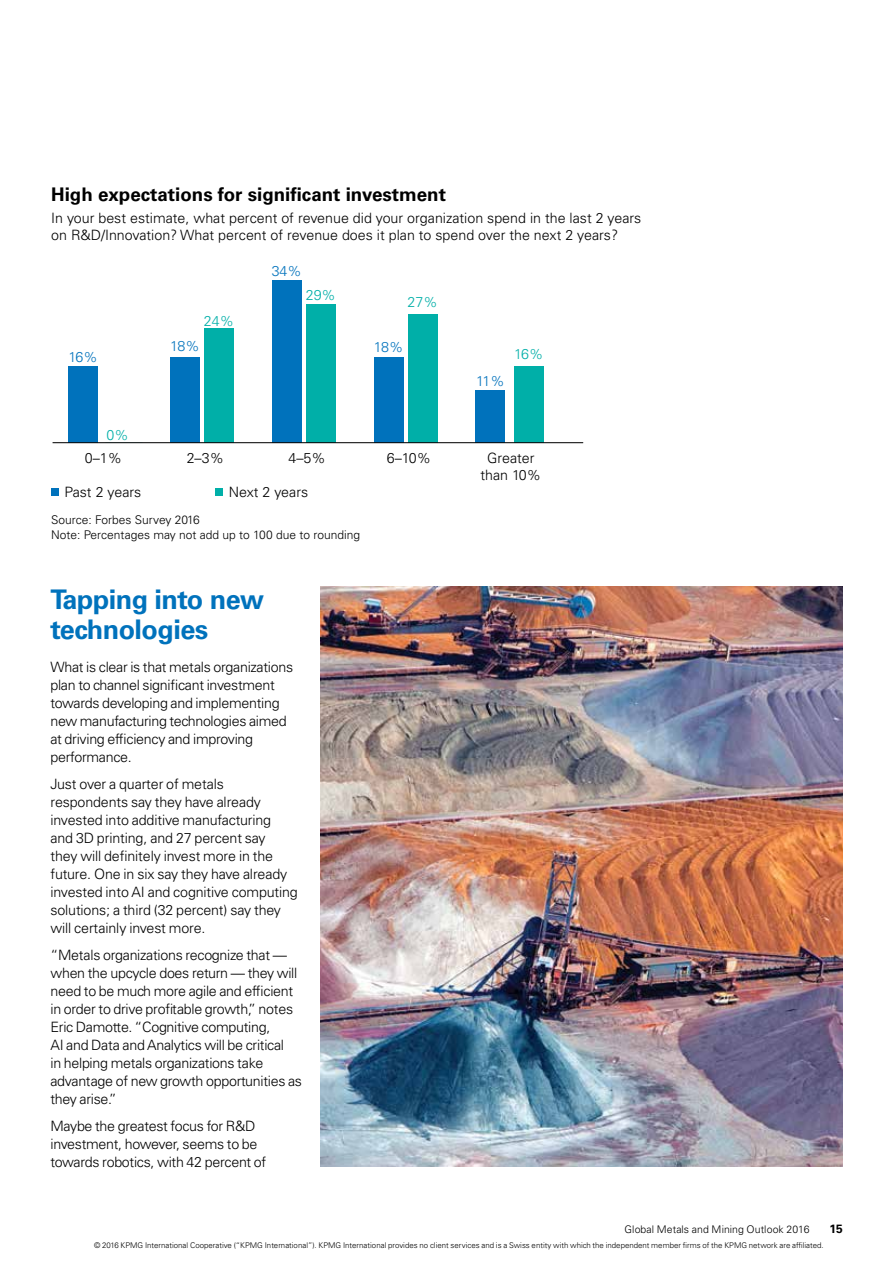
<style>
.page{position:relative;width:893px;height:1263px;background:#fff}
.page>*{position:absolute;margin:0;border:0;box-sizing:border-box;transform-origin:0 0}
.t1{font:700 27px/30px "Univers LT Std";letter-spacing:-.02em;color:#0072bc}
.t2{font:700 18.75px "Univers LT Std";color:#000}
.t3{font:300 14.25px/18px "Univers LT Std";letter-spacing:-.02em;color:#000}
.t4{font:300 14.25px/17.1px "Univers LT Std";color:#000;text-align:center}
.t5{font:300 14.25px "Univers LT Std";letter-spacing:-.035em;color:#0072bc}
.t6{font:300 14.25px "Univers LT Std";color:#00afa8}
.t7{font:300 12px "Univers LT Std";color:#000}
.t8{font:700 12px "Univers LT Std";color:#000}
.t9{font:300 10.5px "Univers LT Std";letter-spacing:.005em;color:#000}
.t10{font:300 7.8px "Univers LT Std";color:#000}
</style>
<div class="page">
<img style="left:320px;top:587px;width:522px;height:579px">
<div style="left:51px;top:488px;width:8px;height:7px;background:#0072bc"></div>
<div style="left:215px;top:488px;width:8px;height:7px;background:#00afa8"></div>
<div style="left:68px;top:366px;width:30px;height:77px;background:#0072bc"></div>
<div style="left:204px;top:328px;width:30px;height:115px;background:#00afa8"></div>
<div style="left:170px;top:357px;width:30px;height:86px;background:#0072bc"></div>
<div style="left:306px;top:304px;width:30px;height:139px;background:#00afa8"></div>
<div style="left:272px;top:281px;width:30px;height:162px;background:#0072bc"></div>
<div style="left:408px;top:314px;width:29px;height:129px;background:#00afa8"></div>
<div style="left:374px;top:357px;width:29px;height:86px;background:#0072bc"></div>
<div style="left:514px;top:366px;width:30px;height:77px;background:#00afa8"></div>
<div style="left:476px;top:390px;width:29px;height:53px;background:#0072bc"></div>
<hr style="left:53px;top:442px;width:530px;height:1px;background:#000">
<h2 class="t2" style="left:51px;top:184px;width:396px">High expectations for significant investment</h2>
<p class="t4" style="left:51px;top:209px;width:592px;text-align:left">In your best estimate, what percent of revenue did your organization spend in the last 2 years on R&amp;D/Innovation? What percent of revenue does it plan to spend over the next 2 years?</p>
<p class="t5" style="left:68px;top:348px;width:31px">16%</p>
<p class="t6" style="left:107px;top:426px;width:24px">0%</p>
<p class="t6" style="left:204px;top:312px;width:32px">24%</p>
<p class="t5" style="left:170px;top:337px;width:31px">18%</p>
<p class="t5" style="left:272px;top:262px;width:32px">34%</p>
<p class="t6" style="left:306px;top:287px;width:32px">29%</p>
<p class="t6" style="left:408px;top:294px;width:32px">27%</p>
<p class="t5" style="left:374px;top:338px;width:31px">18%</p>
<p class="t5" style="left:476px;top:372px;width:30px">11%</p>
<p class="t6" style="left:514px;top:346px;width:31px">16%</p>
<p class="t3" style="left:85px;top:449px;width:39px">0–1%</p>
<p class="t3" style="left:187px;top:449px;width:39px">2–3%</p>
<p class="t3" style="left:289px;top:449px;width:39px">4–5%</p>
<p class="t3" style="left:387px;top:449px;width:46px">6–10%</p>
<p class="t4" style="left:480px;top:450px;width:62px">Greater than 10%</p>
<p class="t4" style="left:64px;top:483px;width:78px">Past 2 years</p>
<p class="t4" style="left:229px;top:483px;width:81px">Next 2 years</p>
<p class="t7" style="left:51px;top:512px;width:150px">Source: Forbes Survey 2016</p>
<p class="t7" style="left:51px;top:527px;width:310px">Note: Percentages may not add up to 100 due to rounding</p>
<h1 class="t1" style="left:50px;top:584px;width:215px">Tapping into new technologies</h1>
<p class="t3" style="left:50px;top:657px;width:244px">What is clear is that metals organizations plan to channel significant investment towards developing and implementing new manufacturing technologies aimed at driving efficiency and improving performance.</p>
<p class="t3" style="left:50px;top:774px;width:249px">Just over a quarter of metals respondents say they have already invested into additive manufacturing<br>and 3D printing, and 27 percent say<br>they will definitely invest more in the future. One in six say they have already invested into AI and cognitive computing solutions; a third (32 percent) say they will certainly invest more.</p>
<p class="t3" style="left:50px;top:945px;width:253px">“Metals organizations recognize that — when the upcycle does return — they will need to be much more agile and efficient in order to drive profitable growth,” notes Eric Damotte. “Cognitive computing,<br>AI and Data and Analytics will be critical<br>in helping metals organizations take advantage of new growth opportunities as they arise.”</p>
<p class="t3" style="left:50px;top:1116px;width:217px">Maybe the greatest focus for R&amp;D investment, however, seems to be towards robotics, with 42 percent of</p>
<p class="t9" style="left:625px;top:1223px;width:187px">Global Metals and Mining Outlook 2016</p>
<p class="t8" style="left:829px;top:1222px;width:15px">15</p>
<p class="t10" style="left:94px;top:1241px;width:731px">© 2016 KPMG International Cooperative (“KPMG International”). KPMG International provides no client services and is a Swiss entity with which the independent member firms of the KPMG network are affiliated.</p>
</div>
